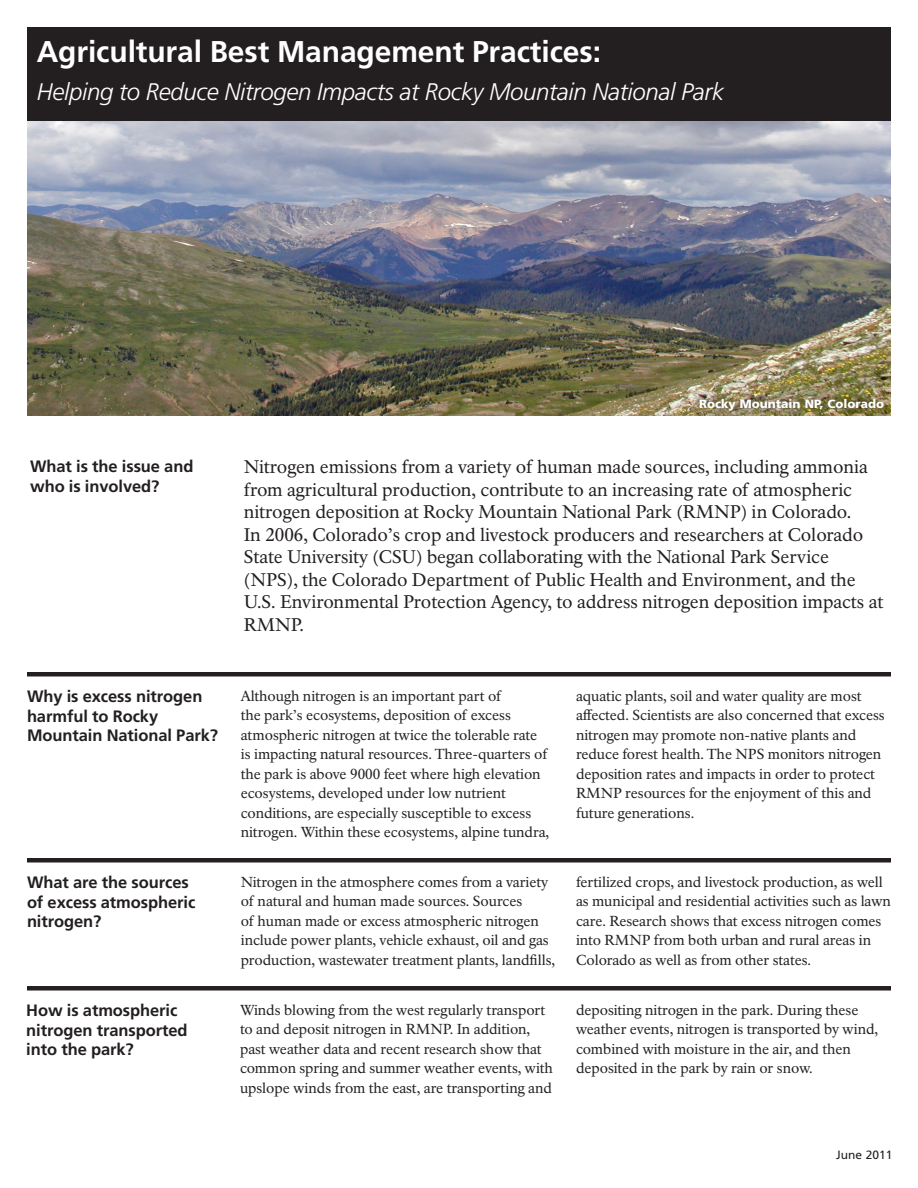
<style>
.page{position:relative;width:918px;height:1188px;background:#fff}
.page>*{position:absolute;margin:0;border:0;box-sizing:border-box;transform-origin:0 0}
.Site_Bulletin_Title{font:700 30px "Frutiger LT Std";letter-spacing:-.005em;color:#fff}
.SubTitle{font:italic 300 24px "Frutiger LT Std";letter-spacing:-.015em;color:#fff}
.Introduction-text{font:18px/22.5px "NPS Rawlinson OT";letter-spacing:-.005em;color:#231f20}
.Head-A{font:700 16.5px/19.5px "Frutiger LT Std";letter-spacing:-.005em;color:#231f20}
.Text{font:14.25px/19.5px "NPS Rawlinson OT";letter-spacing:-.005em;color:#231f20}
.t1{font:900 12px "Frutiger LT Std";color:#fff}
.t2{font:12px "Frutiger LT Std";color:#231f20}
</style>
<div class="page">
<img style="left:27px;top:120px;width:864px;height:296px">
<div style="left:692px;top:391px;width:199px;height:27px;background:#231f20;opacity:.75"></div>
<div style="left:27px;top:27px;width:864px;height:93px;background:#231f20"></div>
<hr style="left:27px;top:672px;width:864px;height:4px;background:#231f20">
<hr style="left:27px;top:858px;width:864px;height:4px;background:#231f20">
<div style="left:27px;top:986px;width:864px;height:5px;background:#231f20"></div>
<p class="Site_Bulletin_Title" style="left:37px;top:33px;width:566px">Agricultural Best Management Practices:</p>
<p class="SubTitle" style="left:37px;top:78px;width:689px">Helping to Reduce Nitrogen Impacts at Rocky Mountain National Park</p>
<p class="Head-A" style="left:30px;top:457px;width:165px">What is the issue and who is involved?</p>
<p class="t1" style="left:699px;top:397px;width:187px">Rocky Mountain NP, Colorado</p>
<p class="Introduction-text" style="left:244px;top:456px;width:641px">Nitrogen emissions from a variety of human made sources, including ammonia from agricultural production, contribute to an increasing rate of atmospheric nitrogen deposition at Rocky Mountain National Park (RMNP) in Colorado.<br>In 2006, Colorado’s crop and livestock producers and researchers at Colorado State University (CSU) began collaborating with the National Park Service (NPS), the Colorado Department of Public Health and Environment, and the U.S. Environmental Protection Agency, to address nitrogen deposition impacts at RMNP.</p>
<p class="Head-A" style="left:27px;top:687px;width:193px">Why is excess nitrogen harmful to Rocky<br>Mountain National Park?</p>
<p class="Text" style="left:241px;top:686px;width:310px">Although nitrogen is an important part of<br>the park’s ecosystems, deposition of excess atmospheric nitrogen at twice the tolerable rate is impacting natural resources. Three-quarters of the park is above 9000 feet where high elevation ecosystems, developed under low nutrient conditions, are especially susceptible to excess nitrogen. Within these ecosystems, alpine tundra,</p>
<p class="Text" style="left:576px;top:686px;width:310px">aquatic plants, soil and water quality are most affected. Scientists are also concerned that excess nitrogen may promote non-native plants and reduce forest health. The NPS monitors nitrogen deposition rates and impacts in order to protect RMNP resources for the enjoyment of this and future generations.</p>
<p class="Head-A" style="left:27px;top:873px;width:170px">What are the sources of excess atmospheric nitrogen?</p>
<p class="Text" style="left:241px;top:872px;width:316px">Nitrogen in the atmosphere comes from a variety of natural and human made sources. Sources<br>of human made or excess atmospheric nitrogen include power plants, vehicle exhaust, oil and gas production, wastewater treatment plants, landfills,</p>
<p class="Text" style="left:576px;top:872px;width:316px">fertilized crops, and livestock production, as well as municipal and residential activities such as lawn care. Research shows that excess nitrogen comes into RMNP from both urban and rural areas in Colorado as well as from other states.</p>
<p class="Head-A" style="left:26px;top:1001px;width:163px">How is atmospheric nitrogen transported into the park?</p>
<p class="Text" style="left:240px;top:1000px;width:314px">Winds blowing from the west regularly transport to and deposit nitrogen in RMNP. In addition, past weather data and recent research show that common spring and summer weather events, with upslope winds from the east, are transporting and</p>
<p class="Text" style="left:576px;top:1000px;width:304px">depositing nitrogen in the park. During these weather events, nitrogen is transported by wind, combined with moisture in the air, and then deposited in the park by rain or snow.</p>
<p class="t2" style="left:836px;top:1148px;width:58px">June 2011</p>
</div>
